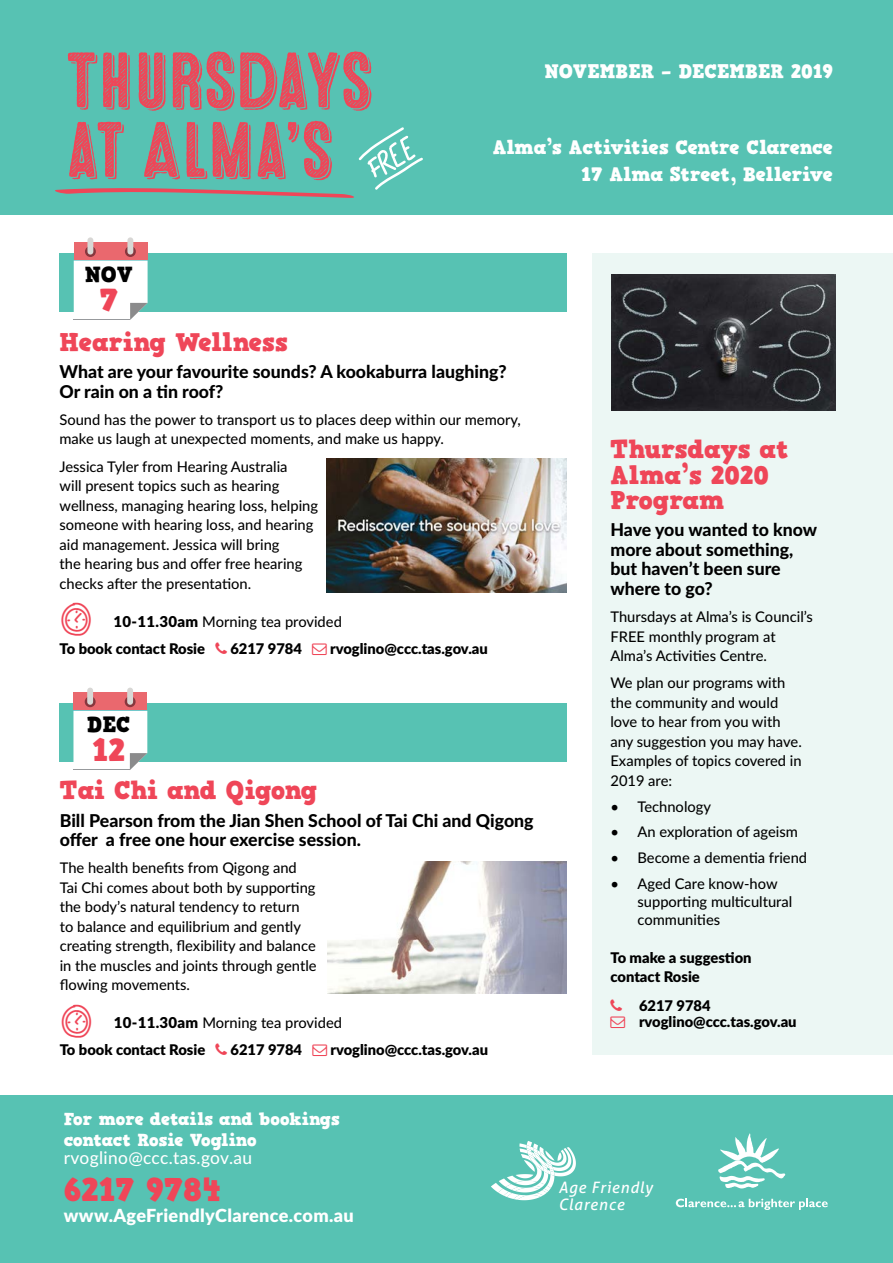
<style>
.page{position:relative;width:893px;height:1263px;background:#fff}
.page>*{position:absolute;margin:0;border:0;box-sizing:border-box;transform-origin:0 0}
.t1{font:78.3px/69.4px "Microbrew Two D";letter-spacing:-.01em;color:#ef4658}
.t2{font:32.85px "HVD Comic Serif Pro";color:#ef4658}
.t3{font:31.95px "HVD Comic Serif Pro";color:#ef4658}
.t4{font:25.65px/25.5px "HVD Comic Serif Pro";color:#ef4658}
.t5{font:21.9px "HVD Comic Serif Pro";color:#000}
.t6{font:19.5px "HVD Comic Serif Pro";color:#fff}
.t7{font:900 18px "Lato";letter-spacing:.02em;color:#fff}
.t8{font:800 17.7px/19.5px "Lato";color:#000}
.t9{font:17.4px/21px "HVD Comic Serif Pro";color:#fff}
.t10{font:500 17.4px "Lato";letter-spacing:.02em;color:#fff}
.t11{font:italic 15.75px "Aller";letter-spacing:.05em;color:#fff}
.t12{font:500 14.7px/19.5px "Lato";color:#000}
.t13{font:900 14.7px/19.5px "Lato";color:#000}
.s1{color:#ef4658}
.s2{font-weight:900;font-size:15px}
</style>
<div class="page">
<div style="left:592px;top:253px;width:301px;height:801px;background:#ecf7f4"></div>
<img style="left:611px;top:274px;width:224px;height:137px">
<img style="left:328px;top:861px;width:239px;height:132px">
<div style="left:60px;top:703px;width:507px;height:58px;background:#57c2b3"></div>
<div style="left:60px;top:253px;width:507px;height:58px;background:#57c2b3"></div>
<div style="left:0;top:0;width:893px;height:215px;background:#57c2b3"></div>
<div style="left:0;top:1095px;width:893px;height:168px;background:#57c2b3"></div>
<svg style="left:676px;top:1199px;width:152px;height:11px"></svg>
<svg style="left:718px;top:1133px;width:67px;height:56px"></svg>
<svg style="left:491px;top:1141px;width:85px;height:59px"></svg>
<div style="left:73px;top:693px;width:74px;height:17px;background:#ea686e"></div>
<hr style="left:73px;top:710px;width:74px;height:2px;background:#54bdc1">
<svg style="left:85px;top:696px;width:11px;height:11px"></svg>
<svg style="left:87px;top:688px;width:6px;height:17px"></svg>
<svg style="left:125px;top:696px;width:11px;height:11px"></svg>
<svg style="left:127px;top:688px;width:6px;height:17px"></svg>
<div style="left:73px;top:711px;width:74px;height:59px;background:#fff"></div>
<hr style="left:73px;top:769px;width:57px;height:1px;background:#97999c">
<div style="left:74px;top:242px;width:74px;height:18px;background:#ea686e"></div>
<hr style="left:74px;top:260px;width:74px;height:2px;background:#54bdc1">
<svg style="left:85px;top:246px;width:11px;height:11px"></svg>
<svg style="left:87px;top:237px;width:6px;height:18px"></svg>
<svg style="left:125px;top:246px;width:11px;height:11px"></svg>
<svg style="left:127px;top:237px;width:6px;height:18px"></svg>
<div style="left:74px;top:261px;width:74px;height:59px;background:#fff"></div>
<hr style="left:74px;top:319px;width:56px;height:1px;background:#97999c">
<img style="left:326px;top:458px;width:241px;height:134px">
<svg style="left:55px;top:188px;width:299px;height:10px"></svg>
<p class="t1" style="left:65px;top:49px;width:308px">THURSDAYS<br>AT ALMA’S</p>
<p class="t5" style="left:85px;top:257px;width:49px">NOV</p>
<p class="t3" style="left:99px;top:275px;width:20px">7</p>
<p class="t6" style="left:545px;top:56px;width:290px">NOVEMBER – DECEMBER 2019</p>
<p class="t6" style="left:493px;top:132px;width:342px">Alma’s Activities Centre Clarence</p>
<p class="t6" style="left:581px;top:159px;width:253px">17 Alma Street, Bellerive</p>
<p class="t4" style="left:60px;top:330px;width:230px">Hearing Wellness</p>
<p class="t8" style="left:60px;top:361px;width:449px">What are your favourite sounds? A kookaburra laughing?<br>Or rain on a tin roof?</p>
<p class="t12" style="left:60px;top:409px;width:463px">Sound has the power to transport us to places deep within our memory, make us laugh at unexpected moments, and make us happy.</p>
<p class="t12" style="left:60px;top:456px;width:260px">Jessica Tyler from Hearing Australia<br>will present topics such as hearing wellness, managing hearing loss, helping someone with hearing loss, and hearing aid management. Jessica will bring<br>the hearing bus and offer free hearing checks after the presentation.</p>
<p class="t12" style="left:60px;top:611px;width:284px"><span class="s1">◻</span> <span class="s2">10-11.30am</span> Morning tea provided</p>
<p class="t13" style="left:60px;top:638px;width:147px">To book contact Rosie</p>
<p class="t13" style="left:230px;top:638px;width:73px">6217 9784</p>
<p class="t13" style="left:330px;top:638px;width:159px">rvoglino@ccc.tas.gov.au</p>
<p class="t5" style="left:87px;top:707px;width:44px">DEC</p>
<p class="t3" style="left:92px;top:725px;width:34px">12</p>
<p class="t4" style="left:60px;top:778px;width:259px">Tai Chi and Qigong</p>
<p class="t8" style="left:60px;top:810px;width:475px">Bill Pearson from the Jian Shen School of Tai Chi and Qigong offer a free one hour exercise session.</p>
<p class="t12" style="left:60px;top:858px;width:258px">The health benefits from Qigong and Tai Chi comes about both by supporting the body’s natural tendency to return to balance and equilibrium and gently creating strength, flexibility and balance in the muscles and joints through gentle flowing movements.</p>
<p class="t12" style="left:60px;top:1012px;width:284px"><span class="s1">◻</span> <span class="s2">10-11.30am</span> Morning tea provided</p>
<p class="t13" style="left:60px;top:1039px;width:147px">To book contact Rosie</p>
<p class="t13" style="left:231px;top:1039px;width:73px">6217 9784</p>
<p class="t13" style="left:330px;top:1039px;width:159px">rvoglino@ccc.tas.gov.au</p>
<p class="t9" style="left:64px;top:1109px;width:278px">For more details and bookings contact Rosie Voglino</p>
<p class="t10" style="left:64px;top:1145px;width:190px">rvoglino@ccc.tas.gov.au</p>
<p class="t2" style="left:64px;top:1164px;width:159px">6217 9784</p>
<p class="t7" style="left:64px;top:1202px;width:291px">www.AgeFriendlyClarence.com.au</p>
<p class="t4" style="left:610px;top:437px;width:180px">Thursdays at<br>Alma’s 2020<br>Program</p>
<p class="t8" style="left:610px;top:519px;width:208px">Have you wanted to know more about something, but haven’t been sure where to go?</p>
<p class="t12" style="left:610px;top:606px;width:204px">Thursdays at Alma’s is Council’s<br>FREE monthly program at<br>Alma’s Activities Centre.</p>
<p class="t12" style="left:610px;top:673px;width:193px">We plan our programs with the community and would love to hear from you with any suggestion you may have.<br>Examples of topics covered in<br>2019 are:</p>
<p class="t12" style="left:610px;top:796px;width:102px">• Technology</p>
<p class="t12" style="left:610px;top:822px;width:189px">• An exploration of ageism</p>
<p class="t12" style="left:610px;top:847px;width:198px">• Become a dementia friend</p>
<p class="t12" style="left:637px;top:874px;width:156px;line-height:18px;text-indent:-27px">• Aged Care know-how supporting multicultural communities</p>
<p class="t13" style="left:610px;top:947px;width:143px">To make a suggestion contact Rosie</p>
<p class="t13" style="left:639px;top:996px;width:159px;line-height:16.5px">6217 9784 rvoglino@ccc.tas.gov.au</p>
<p class="t11" style="left:559px;top:1177px;width:96px">Age Friendly</p>
<p class="t11" style="left:559px;top:1194px;width:67px">Clarence</p>
</div>
